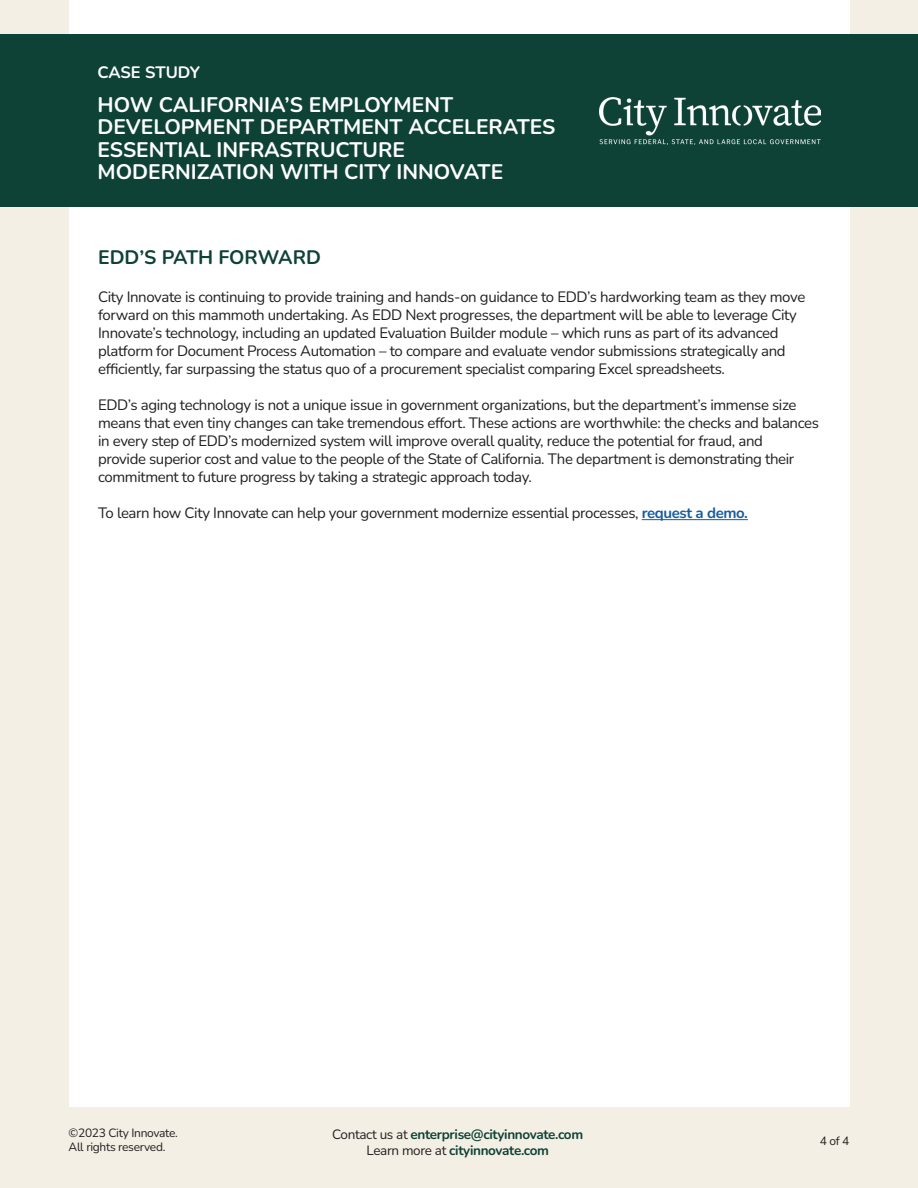
<style>
.page{position:relative;width:918px;height:1188px;background:#f4efe4}
.page>*{position:absolute;margin:0;border:0;box-sizing:border-box;transform-origin:0 0}
.t1{font:700 21px/22.5px "Nunito";color:#fff}
.t2{font:700 19.5px "Nunito";color:#0f4237}
.t3{font:700 16.5px "Nunito";letter-spacing:-.01em;color:#fff}
.t4{font:15px/18px "Nunito";letter-spacing:-.025em;color:#231f20}
.t5{font:700 13.5px/16.2px "Nunito";letter-spacing:-.025em;color:#0f4237;text-align:center}
.t6{font:12px/14.4px "Nunito";letter-spacing:-.025em;color:#231f20}
.s1{font-weight:700;color:#175d9e}
.s2{font-weight:400;color:#231f20}
</style>
<div class="page">
<div style="left:69px;top:0;width:780px;height:1107px;background:#fff"></div>
<div style="left:0;top:35px;width:918px;height:172px;background:#0f4237"></div>
<hr style="left:642px;top:519px;width:106px;height:1px;background:#175d9e">
<img style="left:600px;top:97px;width:221px;height:48px">
<p class="t3" style="left:97px;top:61px;width:104px">CASE STUDY</p>
<h1 class="t1" style="left:97px;top:92px;width:459px">HOW CALIFORNIA’S EMPLOYMENT<br>DEVELOPMENT DEPARTMENT ACCELERATES<br>ESSENTIAL INFRASTRUCTURE<br>MODERNIZATION WITH CITY INNOVATE</h1>
<h2 class="t2" style="left:98px;top:244px;width:224px">EDD’S PATH FORWARD</h2>
<p class="t4" style="left:98px;top:288px;width:709px">City Innovate is continuing to provide training and hands-on guidance to EDD’s hardworking team as they move forward on this mammoth undertaking. As EDD Next progresses, the department will be able to leverage City Innovate’s technology, including an updated Evaluation Builder module – which runs as part of its advanced platform for Document Process Automation – to compare and evaluate vendor submissions strategically and efficiently, far surpassing the status quo of a procurement specialist comparing Excel spreadsheets.</p>
<p class="t4" style="left:98px;top:396px;width:722px">EDD’s aging technology is not a unique issue in government organizations, but the department’s immense size means that even tiny changes can take tremendous effort. These actions are worthwhile: the checks and balances in every step of EDD’s modernized system will improve overall quality, reduce the potential for fraud, and<br>provide superior cost and value to the people of the State of California. The department is demonstrating their commitment to future progress by taking a strategic approach today.</p>
<p class="t4" style="left:98px;top:504px;width:651px">To learn how City Innovate can help your government modernize essential processes, <span class="s1">request a demo.</span></p>
<p class="t6" style="left:69px;top:1125px;width:111px">©2023 City Innovate.<br>All rights reserved.</p>
<p class="t5" style="left:332px;top:1125px;width:252px"><span class="s2">Contact us at</span> enterprise@cityinnovate.com<br><span class="s2">Learn more at</span> cityinnovate.com</p>
<p class="t6" style="left:820px;top:1133px;width:31px">4 of 4</p>
</div>
